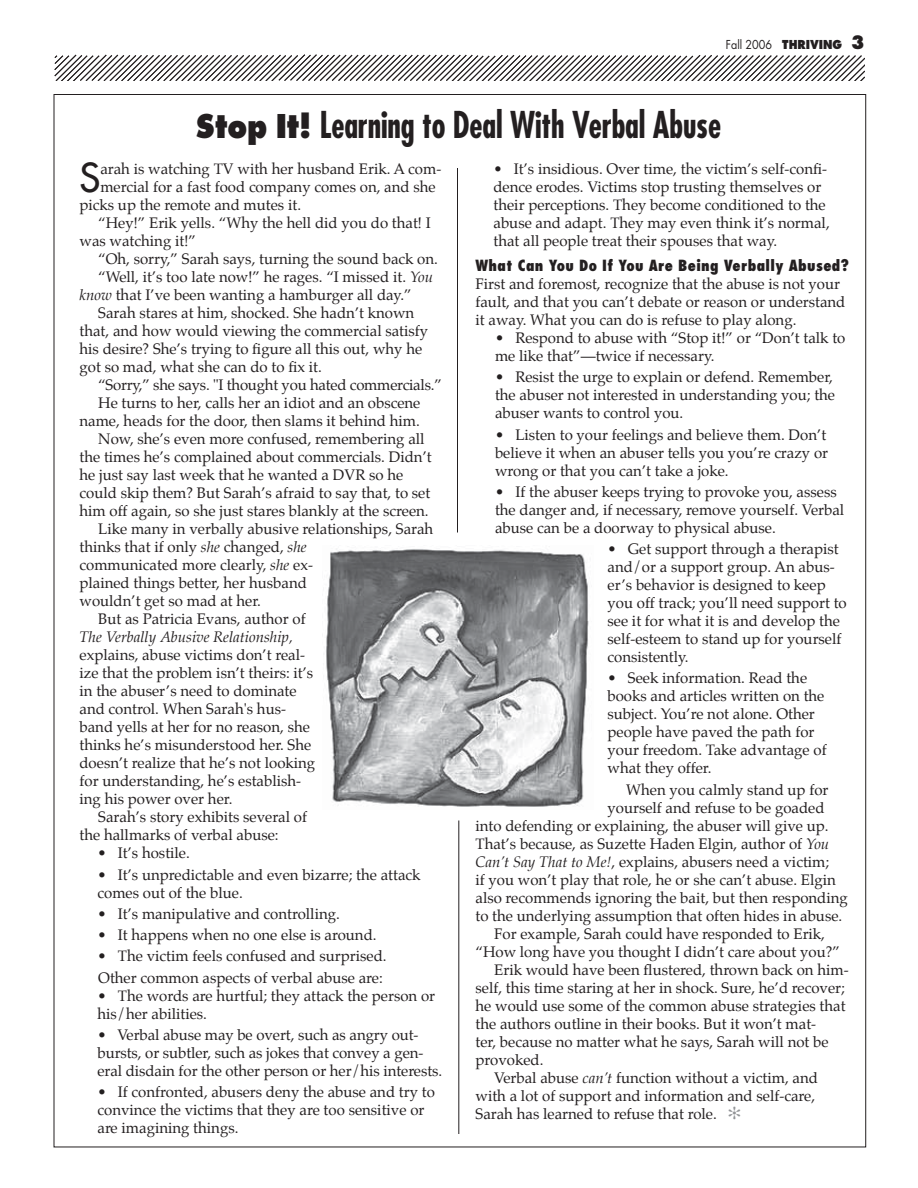
<style>
.page{position:relative;width:918px;height:1188px;background:#fff}
.page>*{position:absolute;margin:0;border:0;box-sizing:border-box;transform-origin:0 0}
.t1{font:38.85px "Futura";color:#231f20}
.t2{font:700 condensed 36px "Futura";letter-spacing:-.005em;color:#231f20;scale:.88 1}
.t3{font:15px/18px "Palatino";color:#231f20}
.t4{font:800 condensed 15px "Futura";letter-spacing:.025em;color:#231f20}
.t5{font:italic 15px "Palatino";color:#231f20}
.t6{font:12px "Futura";color:#231f20;scale:.9 1}
.s1{font-weight:800}
.s2{font-weight:800;font-size:18px}
.s3{font-family:"Futura T";font-weight:800;font-stretch:normal}
.s4{font-style:italic}
.s5{color:#939598}
</style>
<div class="page">
<svg style="left:54px;top:54px;width:810px;height:27px"></svg>
<hr style="left:459px;top:820px;width:1px;height:314px;background:#231f20">
<hr style="left:457px;top:168px;width:1px;height:364px;background:#231f20">
<img style="left:326px;top:549px;width:263px;height:258px">
<p class="t6" style="left:726px;top:39px;width:156px">Fall 2006 <span class="s1">THRIVING</span> <span class="s2">3</span></p>
<h2 class="t2" style="left:195px;top:109px;width:599px"><span class="s3">Stop It!</span> Learning to Deal With Verbal Abuse</h2>
<h1 class="t1" style="left:80px;top:159px;width:22px">S</h1>
<p class="t3" style="left:100px;top:161px;width:342px">arah is watching TV with her husband Erik. A com-</p>
<p class="t3" style="left:100px;top:179px;width:337px">mercial for a fast food company comes on, and she</p>
<p class="t3" style="left:80px;top:197px;width:223px">picks up the remote and mutes it.</p>
<p class="t3" style="left:98px;top:215px;width:334px">“Hey!” Erik yells. “Why the hell did you do that! I</p>
<p class="t3" style="left:80px;top:233px;width:118px">was watching it!”</p>
<p class="t3" style="left:98px;top:251px;width:341px">“Oh, sorry,” Sarah says, turning the sound back on.</p>
<p class="t3" style="left:98px;top:269px;width:336px">“Well, it’s too late now!” he rages. “I missed it. <span class="s4">You</span></p>
<p class="t3" style="left:80px;top:287px;width:334px"><span class="s4">know</span> that I’ve been wanting a hamburger all day.”</p>
<p class="t3" style="left:98px;top:305px;width:318px">Sarah stares at him, shocked. She hadn’t known</p>
<p class="t3" style="left:80px;top:323px;width:350px">that, and how would viewing the commercial satisfy</p>
<p class="t3" style="left:80px;top:341px;width:344px">his desire? She’s trying to figure all this out, why he</p>
<p class="t3" style="left:80px;top:359px;width:244px">got so mad, what she can do to fix it.</p>
<p class="t3" style="left:98px;top:377px;width:345px">“Sorry,” she says. "I thought you hated commercials.”</p>
<p class="t3" style="left:98px;top:395px;width:324px">He turns to her, calls her an idiot and an obscene</p>
<p class="t3" style="left:80px;top:413px;width:342px">name, heads for the door, then slams it behind him.</p>
<p class="t3" style="left:98px;top:431px;width:328px">Now, she’s even more confused, remembering all</p>
<p class="t3" style="left:80px;top:449px;width:354px">the times he’s complained about commercials. Didn’t</p>
<p class="t3" style="left:80px;top:467px;width:325px">he just say last week that he wanted a DVR so he</p>
<p class="t3" style="left:80px;top:485px;width:352px">could skip them? But Sarah’s afraid to say that, to set</p>
<p class="t3" style="left:80px;top:503px;width:351px">him off again, so she just stares blankly at the screen.</p>
<p class="t3" style="left:98px;top:521px;width:337px">Like many in verbally abusive relationships, Sarah</p>
<p class="t3" style="left:80px;top:539px;width:229px">thinks that if only <span class="s4">she</span> changed, <span class="s4">she</span></p>
<p class="t3" style="left:80px;top:557px;width:235px">communicated more clearly, <span class="s4">she</span> ex-</p>
<p class="t3" style="left:80px;top:575px;width:229px">plained things better, her husband</p>
<p class="t3" style="left:80px;top:593px;width:183px">wouldn’t get so mad at her.</p>
<p class="t3" style="left:98px;top:611px;width:209px">But as Patricia Evans, author of</p>
<p class="t5" style="left:80px;top:630px;width:215px">The Verbally Abusive Relationship,</p>
<p class="t3" style="left:80px;top:647px;width:237px">explains, abuse victims don’t real&shy;ize that the problem isn’t theirs: it’s in the abuser’s need to dominate and control. When Sarah's hus&shy;band yells at her for no reason, she thinks he’s misunderstood her. She doesn’t realize that he’s not looking for understanding, he’s establish&shy;ing his power over her.</p>
<p class="t3" style="left:80px;top:809px;width:229px;text-indent:19px">Sarah’s story exhibits several of the hallmarks of verbal abuse:</p>
<p class="t3" style="left:98px;top:845px;width:94px">• It’s hostile.</p>
<p class="t3" style="left:98px;top:866px;width:325px">• It’s unpredictable and even bizarre; the attack comes out of the blue.</p>
<p class="t3" style="left:98px;top:906px;width:244px">• It’s manipulative and controlling.</p>
<p class="t3" style="left:98px;top:927px;width:281px">• It happens when no one else is around.</p>
<p class="t3" style="left:98px;top:947px;width:291px;line-height:21.3px">• The victim feels confused and surprised.<br>Other common aspects of verbal abuse are:</p>
<p class="t3" style="left:98px;top:987px;width:339px">• The words are hurtful; they attack the person or his/her abilities.</p>
<p class="t3" style="left:98px;top:1027px;width:346px">• Verbal abuse may be overt, such as angry out&shy;bursts, or subtler, such as jokes that convey a gen&shy;eral disdain for the other person or her/his interests.</p>
<p class="t3" style="left:98px;top:1084px;width:339px">• If confronted, abusers deny the abuse and try to convince the victims that they are too sensitive or are imagining things.</p>
<p class="t3" style="left:494px;top:161px;width:338px">• It’s insidious. Over time, the victim’s self-confi&shy;dence erodes. Victims stop trusting themselves or their perceptions. They become conditioned to the abuse and adapt. They may even think it’s normal, that all people treat their spouses that way.</p>
<p class="t4" style="left:476px;top:259px;width:375px">What Can You Do If You Are Being Verbally Abused?</p>
<p class="t3" style="left:476px;top:276px;width:371px">First and foremost, recognize that the abuse is not your fault, and that you can’t debate or reason or understand it away. What you can do is refuse to play along.</p>
<p class="t3" style="left:495px;top:330px;width:352px">• Respond to abuse with “Stop it!” or “Don’t talk to me like that”—twice if necessary.</p>
<p class="t3" style="left:495px;top:369px;width:342px">• Resist the urge to explain or defend. Remember, the abuser not interested in understanding you; the abuser wants to control you.</p>
<p class="t3" style="left:495px;top:426px;width:335px">• Listen to your feelings and believe them. Don’t believe it when an abuser tells you you’re crazy or wrong or that you can’t take a joke.</p>
<p class="t3" style="left:495px;top:484px;width:351px">• If the abuser keeps trying to provoke you, assess the danger and, if necessary, remove yourself. Verbal abuse can be a doorway to physical abuse.</p>
<p class="t3" style="left:608px;top:541px;width:241px">• Get support through a therapist and/or a support group. An abus&shy;er’s behavior is designed to keep you off track; you’ll need support to see it for what it is and develop the self-esteem to stand up for yourself consistently.</p>
<p class="t3" style="left:608px;top:670px;width:221px">• Seek information. Read the books and articles written on the subject. You’re not alone. Other people have paved the path for your freedom. Take advantage of what they offer.</p>
<p class="t3" style="left:626px;top:781px;width:204px">When you calmly stand up for</p>
<p class="t3" style="left:608px;top:799px;width:219px">yourself and refuse to be goaded</p>
<p class="t3" style="left:476px;top:817px;width:355px">into defending or explaining, the abuser will give up.</p>
<p class="t3" style="left:476px;top:835px;width:355px">That’s because, as Suzette Haden Elgin, author of <span class="s4">You</span></p>
<p class="t3" style="left:476px;top:853px;width:355px"><span class="s4">Can’t Say That to Me!</span>, explains, abusers need a victim;</p>
<p class="t3" style="left:476px;top:871px;width:362px">if you won’t play that role, he or she can’t abuse. Elgin</p>
<p class="t3" style="left:476px;top:889px;width:374px">also recommends ignoring the bait, but then responding</p>
<p class="t3" style="left:476px;top:907px;width:368px">to the underlying assumption that often hides in abuse.</p>
<p class="t3" style="left:494px;top:925px;width:332px">For example, Sarah could have responded to Erik,</p>
<p class="t3" style="left:476px;top:943px;width:366px">“How long have you thought I didn’t care about you?”</p>
<p class="t3" style="left:494px;top:961px;width:356px">Erik would have been flustered, thrown back on him-</p>
<p class="t3" style="left:476px;top:979px;width:371px">self, this time staring at her in shock. Sure, he’d recover;</p>
<p class="t3" style="left:476px;top:997px;width:372px">he would use some of the common abuse strategies that</p>
<p class="t3" style="left:476px;top:1015px;width:342px">the authors outline in their books. But it won’t mat-</p>
<p class="t3" style="left:476px;top:1033px;width:355px">ter, because no matter what he says, Sarah will not be</p>
<p class="t3" style="left:476px;top:1051px;width:69px">provoked.</p>
<p class="t3" style="left:494px;top:1069px;width:325px">Verbal abuse <span class="s4">can’t</span> function without a victim, and</p>
<p class="t3" style="left:476px;top:1087px;width:341px">with a lot of support and information and self-care,</p>
<p class="t3" style="left:476px;top:1105px;width:267px">Sarah has learned to refuse that role. <span class="s5">✻</span></p>
</div>
